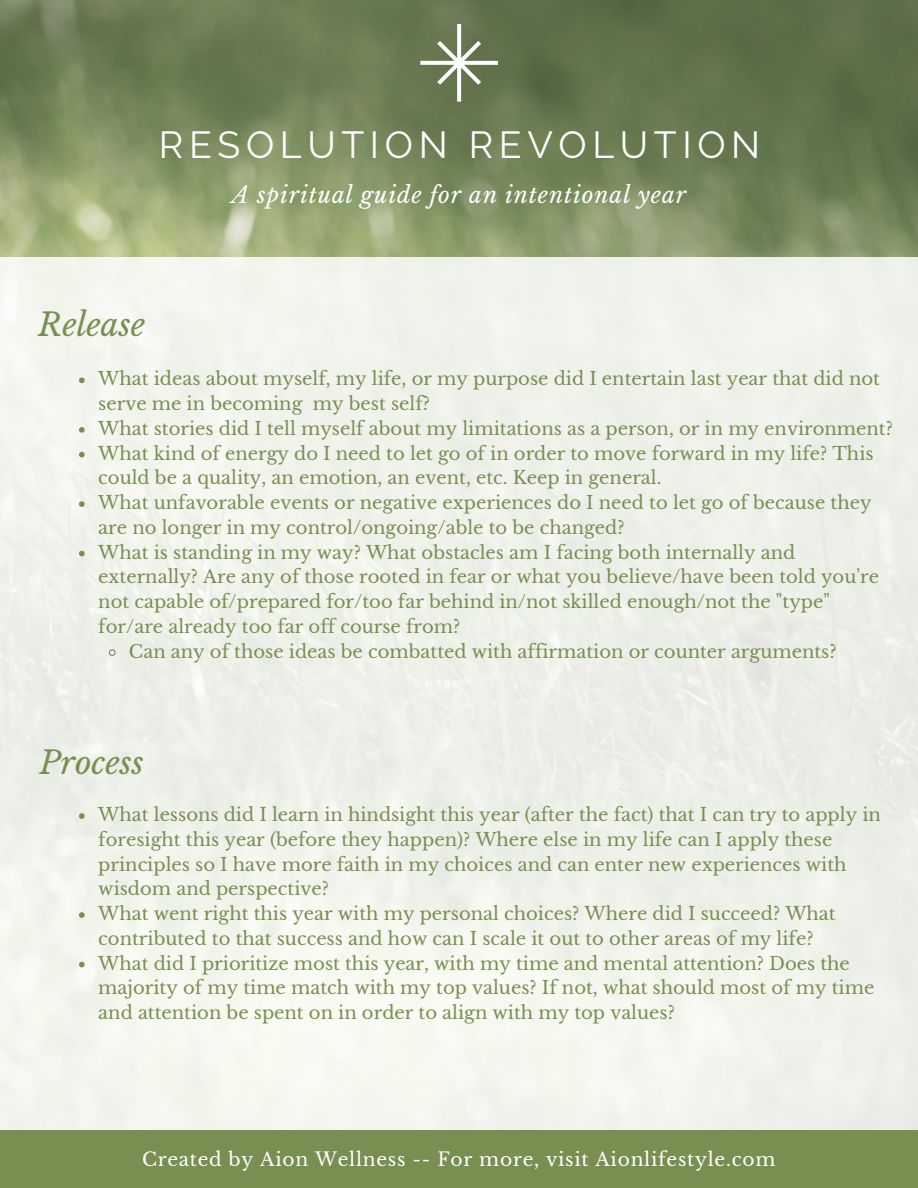
<style>
.page{position:relative;width:918px;height:1188px;background:#fff}
.page>*{position:absolute;margin:0;border:0;box-sizing:border-box;transform-origin:0 0}
.t1{font:37.65px "Raleway";letter-spacing:.15em;color:#fff}
.t2{font:italic 31.5px "Libre Baskerville";color:#778f51}
.t3{font:italic 22.5px "Libre Baskerville";letter-spacing:.04em;color:#fff}
.t4{font:18.6px "Libre Baskerville";letter-spacing:.04em;color:#fff}
.t5{font:18px/24.8px "Libre Baskerville";color:#778f51}
</style>
<div class="page">
<img style="left:0;top:0;width:918px;height:258px">
<div style="left:0;top:258px;width:918px;height:891px;background:#f0f2eb"></div>
<div style="left:0;top:1131px;width:918px;height:57px;background:#778f51"></div>
<svg style="left:420px;top:24px;width:78px;height:78px;background:#7d8c6c"></svg>
<svg style="left:79px;top:378px;width:6px;height:5px"></svg>
<svg style="left:79px;top:427px;width:6px;height:6px"></svg>
<svg style="left:79px;top:452px;width:6px;height:5px"></svg>
<svg style="left:79px;top:501px;width:6px;height:6px"></svg>
<svg style="left:79px;top:551px;width:6px;height:5px"></svg>
<svg style="left:108px;top:649px;width:8px;height:7px"></svg>
<svg style="left:79px;top:813px;width:6px;height:6px"></svg>
<svg style="left:79px;top:912px;width:6px;height:6px"></svg>
<svg style="left:79px;top:962px;width:6px;height:5px"></svg>
<p class="t1" style="left:159px;top:122px;width:603px">RESOLUTION REVOLUTION</p>
<p class="t3" style="left:232px;top:181px;width:456px">A spiritual guide for an intentional year</p>
<p class="t2" style="left:38px;top:306px;width:108px">Release</p>
<p class="t5" style="left:98px;top:367px;width:783px">What ideas about myself, my life, or my purpose did I entertain last year that did not serve me in becoming my best self?</p>
<p class="t5" style="left:98px;top:416px;width:796px">What stories did I tell myself about my limitations as a person, or in my environment?</p>
<p class="t5" style="left:98px;top:441px;width:777px">What kind of energy do I need to let go of in order to move forward in my life? This could be a quality, an emotion, an event, etc. Keep in general.</p>
<p class="t5" style="left:98px;top:491px;width:775px">What unfavorable events or negative experiences do I need to let go of because they are no longer in my control/ongoing/able to be changed?</p>
<p class="t5" style="left:98px;top:540px;width:782px">What is standing in my way? What obstacles am I facing both internally and externally? Are any of those rooted in fear or what you believe/have been told you're not capable of/prepared for/too far behind in/not skilled enough/not the "type" for/are already too far off course from?</p>
<p class="t5" style="left:129px;top:639px;width:709px">Can any of those ideas be combatted with affirmation or counter arguments?</p>
<p class="t2" style="left:40px;top:744px;width:106px">Process</p>
<p class="t5" style="left:98px;top:802px;width:784px">What lessons did I learn in hindsight this year (after the fact) that I can try to apply in foresight this year (before they happen)? Where else in my life can I apply these principles so I have more faith in my choices and can enter new experiences with wisdom and perspective?</p>
<p class="t5" style="left:98px;top:901px;width:739px">What went right this year with my personal choices? Where did I succeed? What contributed to that success and how can I scale it out to other areas of my life?</p>
<p class="t5" style="left:98px;top:951px;width:778px">What did I prioritize most this year, with my time and mental attention? Does the majority of my time match with my top values? If not, what should most of my time and attention be spent on in order to align with my top values?</p>
<p class="t4" style="left:142px;top:1148px;width:635px">Created by Aion Wellness -- For more, visit Aionlifestyle.com</p>
</div>
